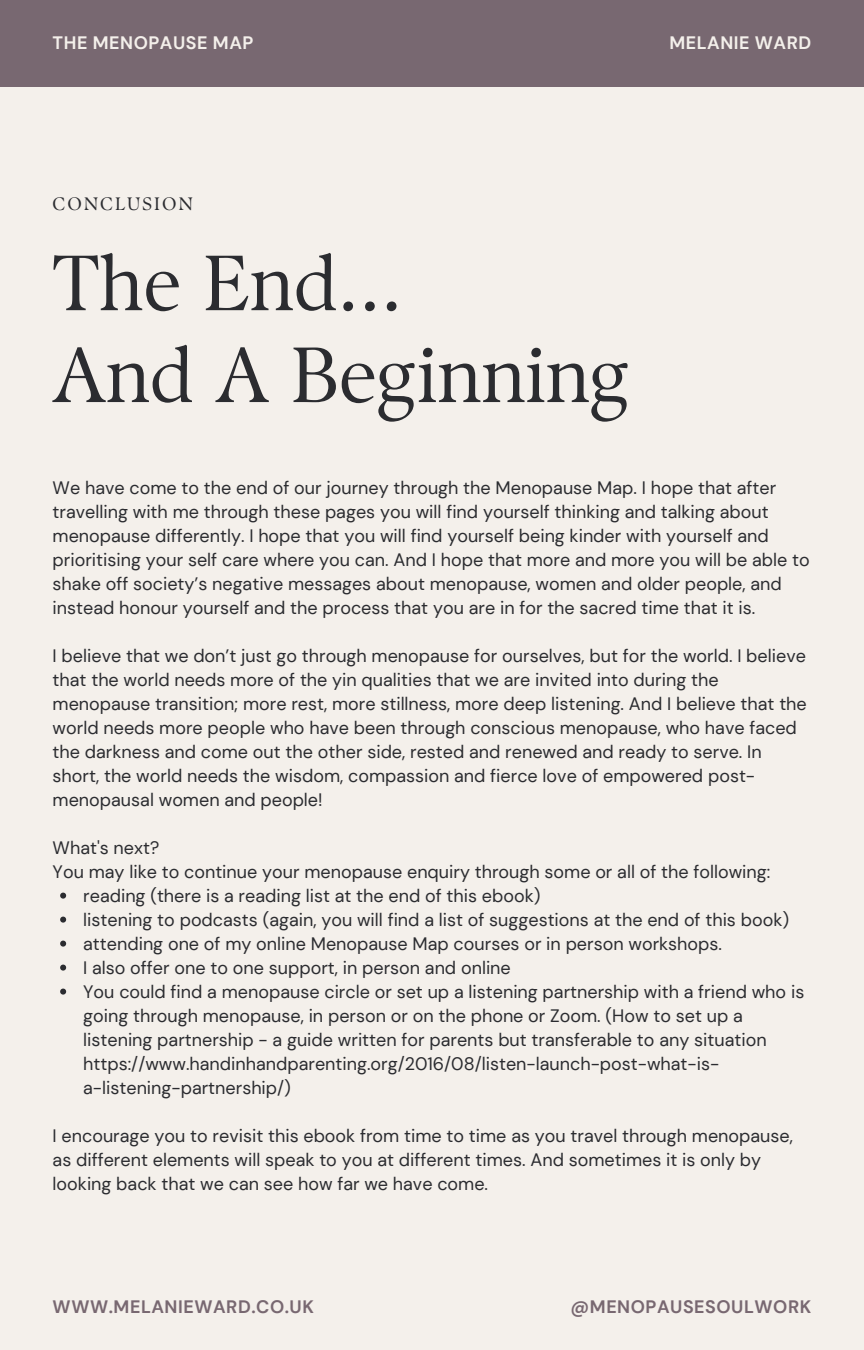
<style>
.page{position:relative;width:864px;height:1350px;background:#f4f0eb}
.page>*{position:absolute;margin:0;border:0;box-sizing:border-box;transform-origin:0 0}
.t1{font:78.08px/91.8px "TY Serif D";color:#2b2c30}
.t2{font:18px/24.1px "DM Sans";color:#2b2c30}
.t3{font:700 18px "DM Sans";letter-spacing:.03em;color:#786871}
.t4{font:700 18px "DM Sans";letter-spacing:.03em;color:#f4f0eb}
.t5{font:18px "TY Serif D";letter-spacing:.12em;color:#2b2c30}
</style>
<div class="page">
<div style="left:0;top:0;width:864px;height:86px;background:#786871"></div>
<svg style="left:60px;top:893px;width:6px;height:6px"></svg>
<svg style="left:60px;top:917px;width:6px;height:6px"></svg>
<svg style="left:60px;top:941px;width:6px;height:6px"></svg>
<svg style="left:60px;top:965px;width:6px;height:6px"></svg>
<svg style="left:60px;top:989px;width:6px;height:6px"></svg>
<h2 class="t4" style="left:53px;top:31px;width:202px">THE MENOPAUSE MAP</h2>
<h2 class="t4" style="left:669px;top:31px;width:143px">MELANIE WARD</h2>
<h1 class="t5" style="left:53px;top:193px;width:142px">CONCLUSION</h1>
<h3 class="t1" style="left:53px;top:237px;width:579px">The End...<br>And A Beginning</h3>
<p class="t2" style="left:53px;top:476px;width:759px">We have come to the end of our journey through the Menopause Map. I hope that after travelling with me through these pages you will find yourself thinking and talking about menopause differently. I hope that you will find yourself being kinder with yourself and prioritising your self care where you can. And I hope that more and more you will be able to shake off society’s negative messages about menopause, women and older people, and instead honour yourself and the process that you are in for the sacred time that it is.</p>
<p class="t2" style="left:53px;top:643px;width:756px">I believe that we don’t just go through menopause for ourselves, but for the world. I believe that the world needs more of the yin qualities that we are invited into during the menopause transition; more rest, more stillness, more deep listening. And I believe that the world needs more people who have been through conscious menopause, who have faced the darkness and come out the other side, rested and renewed and ready to serve. In short, the world needs the wisdom, compassion and fierce love of empowered post&shy;menopausal women and people!</p>
<p class="t2" style="left:53px;top:835px;width:108px">What's next?</p>
<p class="t2" style="left:53px;top:859px;width:719px">You may like to continue your menopause enquiry through some or all of the following:</p>
<p class="t2" style="left:83px;top:883px;width:459px">reading (there is a reading list at the end of this ebook)</p>
<p class="t2" style="left:83px;top:907px;width:707px">listening to podcasts (again, you will find a list of suggestions at the end of this book)</p>
<p class="t2" style="left:83px;top:931px;width:640px">attending one of my online Menopause Map courses or in person workshops.</p>
<p class="t2" style="left:83px;top:955px;width:429px">I also offer one to one support, in person and online</p>
<p class="t2" style="left:83px;top:979px;width:723px">You could find a menopause circle or set up a listening partnership with a friend who is going through menopause, in person or on the phone or Zoom. (How to set up a listening partnership - a guide written for parents but transferable to any situation https://www.handinhandparenting.org/2016/08/listen-launch-post-what-is&shy;a-listening-partnership/)</p>
<p class="t2" style="left:53px;top:1123px;width:742px">I encourage you to revisit this ebook from time to time as you travel through menopause, as different elements will speak to you at different times. And sometimes it is only by looking back that we can see how far we have come.</p>
<h2 class="t3" style="left:53px;top:1295px;width:263px">WWW.MELANIEWARD.CO.UK</h2>
<h2 class="t3" style="left:571px;top:1295px;width:242px">@MENOPAUSESOULWORK</h2>
</div>
